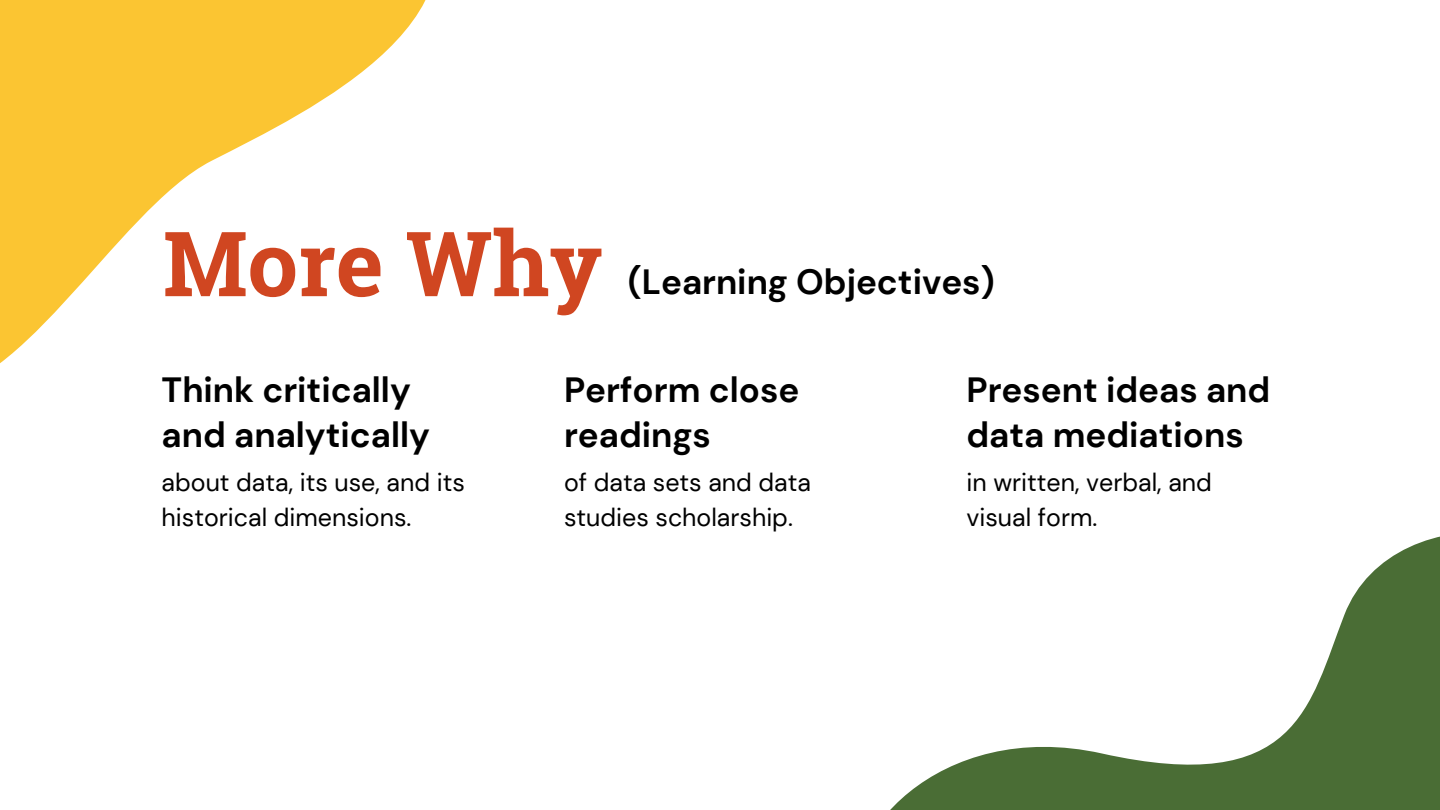
<style>
.page{position:relative;width:1440px;height:810px;background:#fff}
.page>*{position:absolute;margin:0;border:0;box-sizing:border-box;transform-origin:0 0}
.t1{font:700 90px "Roboto Slab";color:#d04621}
.t2{font:700 35px/45px "DM Sans";color:#000}
.t3{font:25px/34.5px "DM Sans";color:#000}
</style>
<div class="page">
<svg style="left:0;top:0;width:426px;height:363px"></svg>
<svg style="left:890px;top:536px;width:550px;height:274px"></svg>
<h1 class="t1" style="left:163px;top:202px;width:441px">More Why</h1>
<h2 class="t2" style="left:628px;top:260px;width:368px">(Learning Objectives)</h2>
<h2 class="t2" style="left:162px;top:368px;width:270px">Think critically and analytically</h2>
<p class="t3" style="left:162px;top:465px;width:305px">about data, its use, and its historical dimensions.</p>
<h2 class="t2" style="left:564px;top:368px;width:237px">Perform close readings</h2>
<p class="t3" style="left:564px;top:465px;width:248px">of data sets and data studies scholarship.</p>
<h2 class="t2" style="left:966px;top:368px;width:305px">Present ideas and data mediations</h2>
<p class="t3" style="left:966px;top:465px;width:247px">in written, verbal, and visual form.</p>
</div>
